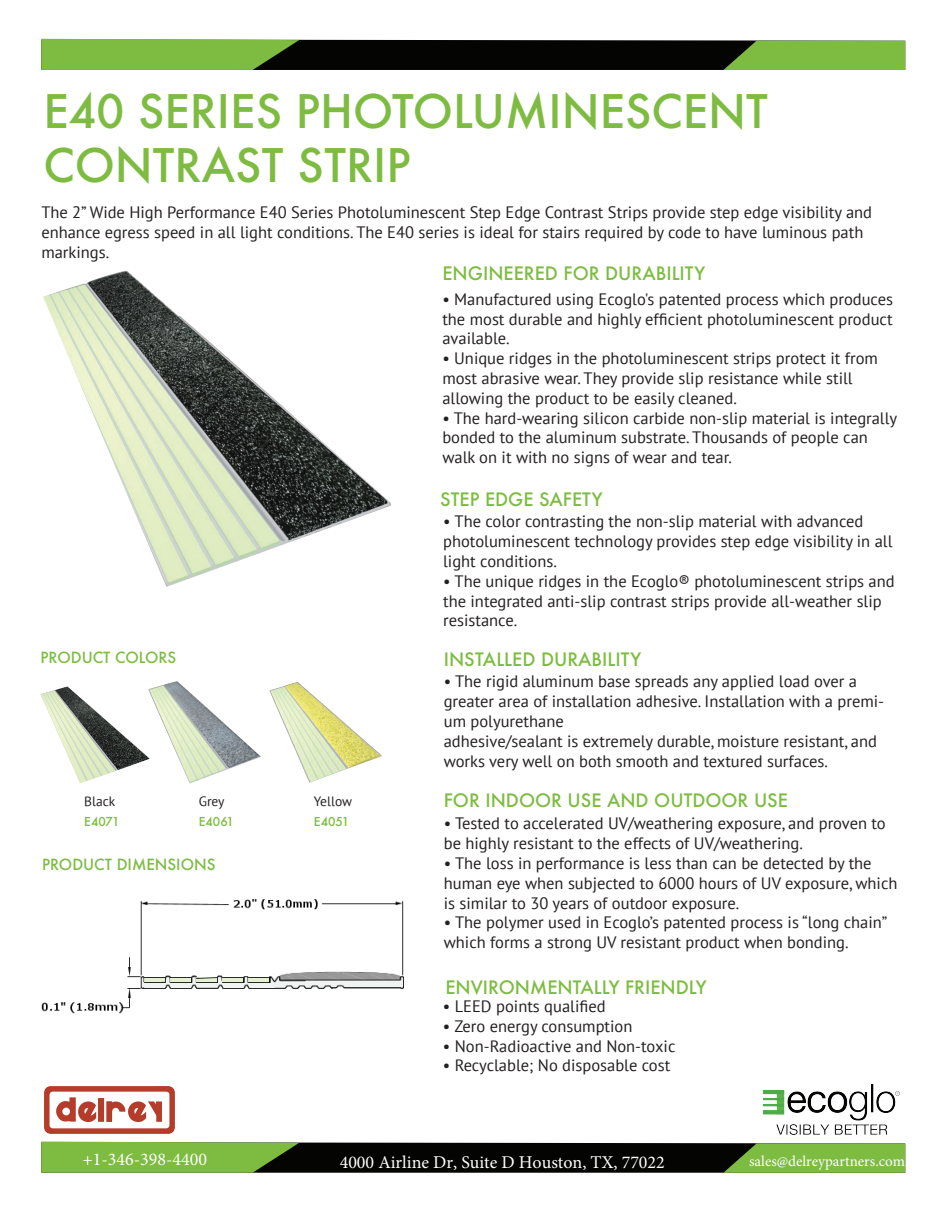
<style>
.page{position:relative;width:945px;height:1215px;background:#fff}
.page>*{position:absolute;margin:0;border:0;box-sizing:border-box;transform-origin:0 0}
.t1{font:500 45px/54px "Futura";color:#7dbc41}
.t2{font:500 18px "Futura";color:#7dbc41}
.t3{font:18px "Minion Pro";color:#fff}
.t4{font:16.5px/19.8px "PT Sans";color:#231f20}
.t5{font:500 15px "Futura";color:#7dbc41}
.t6{font:15px "Minion Pro";color:#fff}
.t7{font:13.5px "PT Sans";color:#231f20}
.t8{font:500 12px "Futura";color:#7dbc41}
</style>
<div class="page">
<img style="left:764px;top:1084px;width:136px;height:51px">
<svg style="left:41px;top:1142px;width:864px;height:31px;background:#415e26"></svg>
<svg style="left:41px;top:39px;width:864px;height:31px;background:#415e26"></svg>
<img style="left:43px;top:270px;width:348px;height:317px">
<img style="left:40px;top:686px;width:107px;height:97px">
<img style="left:147px;top:681px;width:114px;height:102px">
<img style="left:269px;top:682px;width:113px;height:101px">
<img style="left:41px;top:899px;width:363px;height:115px">
<img style="left:44px;top:1086px;width:131px;height:47px">
<h1 class="t1" style="left:43px;top:84px;width:726px">E40 SERIES PHOTOLUMINESCENT<br>CONTRAST STRIP</h1>
<p class="t4" style="left:41px;top:202px;width:832px">The 2” Wide High Performance E40 Series Photoluminescent Step Edge Contrast Strips provide step edge visibility and enhance egress speed in all light conditions. The E40 series is ideal for stairs required by code to have luminous path markings.</p>
<p class="t2" style="left:442px;top:261px;width:264px">ENGINEERED FOR DURABILITY</p>
<p class="t4" style="left:442px;top:289px;width:452px;text-align:justify">• Manufactured using Ecoglo's patented process which produces the most durable and highly efficient photoluminescent product available.</p>
<p class="t4" style="left:442px;top:348px;width:437px">• Unique ridges in the photoluminescent strips protect it from most abrasive wear. They provide slip resistance while still allowing the product to be easily cleaned.</p>
<p class="t4" style="left:442px;top:408px;width:456px">• The hard-wearing silicon carbide non-slip material is integrally bonded to the aluminum substrate. Thousands of people can walk on it with no signs of wear and tear.</p>
<p class="t2" style="left:440px;top:487px;width:164px">STEP EDGE SAFETY</p>
<p class="t4" style="left:443px;top:511px;width:451px">• The color contrasting the non-slip material with advanced photoluminescent technology provides step edge visibility in all light conditions.</p>
<p class="t4" style="left:443px;top:571px;width:453px">• The unique ridges in the Ecoglo® photoluminescent strips and the integrated anti-slip contrast strips provide all-weather slip resistance.</p>
<p class="t5" style="left:40px;top:647px;width:137px">PRODUCT COLORS</p>
<p class="t7" style="left:84px;top:792px;width:33px">Black</p>
<p class="t7" style="left:199px;top:792px;width:27px">Grey</p>
<p class="t7" style="left:314px;top:792px;width:40px">Yellow</p>
<p class="t8" style="left:84px;top:813px;width:37px">E4071</p>
<p class="t8" style="left:199px;top:813px;width:37px">E4061</p>
<p class="t8" style="left:314px;top:813px;width:37px">E4051</p>
<p class="t5" style="left:42px;top:855px;width:175px">PRODUCT DIMENSIONS</p>
<p class="t2" style="left:444px;top:647px;width:199px">INSTALLED DURABILITY</p>
<p class="t4" style="left:444px;top:671px;width:442px">• The rigid aluminum base spreads any applied load over a greater area of installation adhesive. Installation with a premi&shy;um polyurethane<br>adhesive/sealant is extremely durable, moisture resistant, and works very well on both smooth and textured surfaces.</p>
<p class="t2" style="left:444px;top:788px;width:346px">FOR INDOOR USE AND OUTDOOR USE</p>
<p class="t4" style="left:444px;top:813px;width:443px">• Tested to accelerated UV/weathering exposure, and proven to be highly resistant to the effects of UV/weathering.</p>
<p class="t4" style="left:444px;top:853px;width:455px">• The loss in performance is less than can be detected by the human eye when subjected to 6000 hours of UV exposure, which is similar to 30 years of outdoor exposure.</p>
<p class="t4" style="left:444px;top:912px;width:445px">• The polymer used in Ecoglo’s patented process is “long chain” which forms a strong UV resistant product when bonding.</p>
<p class="t2" style="left:445px;top:975px;width:263px">ENVIRONMENTALLY FRIENDLY</p>
<p class="t4" style="left:443px;top:996px;width:164px">• LEED points qualified</p>
<p class="t4" style="left:443px;top:1016px;width:191px">• Zero energy consumption</p>
<p class="t4" style="left:443px;top:1036px;width:234px">• Non-Radioactive and Non-toxic</p>
<p class="t4" style="left:443px;top:1055px;width:229px">• Recyclable; No disposable cost</p>
<p class="t3" style="left:82px;top:1147px;width:126px">+1-346-398-4400</p>
<p class="t3" style="left:340px;top:1150px;width:327px">4000 Airline Dr, Suite D Houston, TX, 77022</p>
<p class="t6" style="left:749px;top:1151px;width:157px">sales@delreypartners.com</p>
</div>
